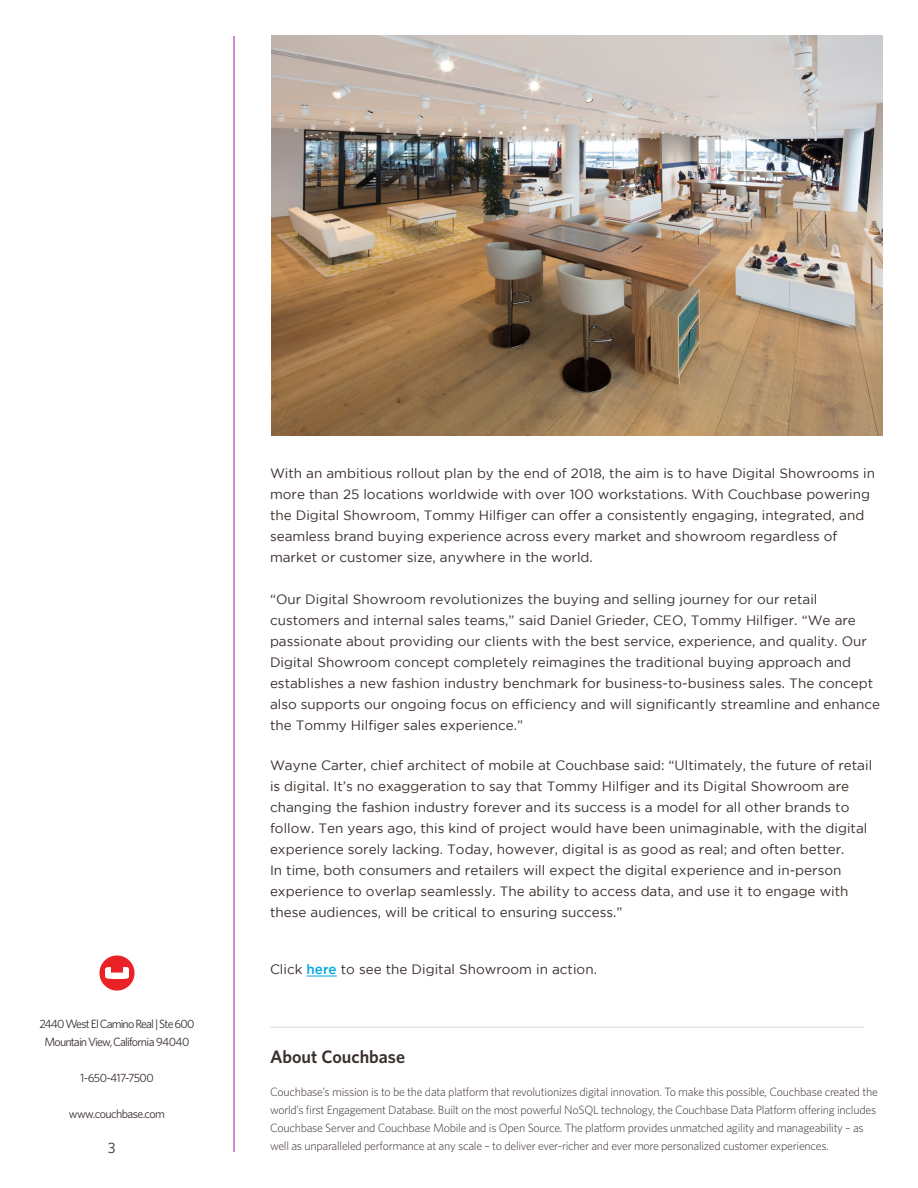
<style>
.page{position:relative;width:918px;height:1188px;background:#fff}
.page>*{position:absolute;margin:0;border:0;box-sizing:border-box;transform-origin:0 0}
.t1{font:600 18px "Whitney";color:#392f2c}
.t2{font:15px "Whitney";color:#392f2c}
.t3{font:13.5px/21px "Gotham";color:#392f2c}
.t4{font:300 12px/18px "Whitney";letter-spacing:-.02em;color:#392f2c}
.t5{font:12px/18px "Whitney";letter-spacing:-.07em;color:#392f2c;text-align:center}
.t6{font:12px "Whitney";letter-spacing:-.05em;color:#392f2c}
.s1{font-weight:500;color:#00a9de}
</style>
<div class="page">
<div style="left:99px;top:955px;width:36px;height:36px;background:#eb2225;border-radius:50%"></div>
<svg style="left:105px;top:967px;width:24px;height:12px"></svg>
<hr style="left:270px;top:1027px;width:594px;height:1px;background:#000">
<hr style="left:307px;top:976px;width:30px;height:1px;background:#00a9de">
<img style="left:271px;top:36px;width:611px;height:399px">
<p class="t5" style="left:39px;top:1014px;width:157px">2440 West El Camino Real | Ste 600<br>Mountain View, California 94040</p>
<p class="t6" style="left:80px;top:1069px;width:75px">1-650-417-7500</p>
<p class="t6" style="left:69px;top:1105px;width:98px">www.couchbase.com</p>
<p class="t2" style="left:108px;top:1138px;width:9px">3</p>
<p class="t3" style="left:270px;top:462px;width:607px">With an ambitious rollout plan by the end of 2018, the aim is to have Digital Showrooms in more than 25 locations worldwide with over 100 workstations. With Couchbase powering the Digital Showroom, Tommy Hilfiger can offer a consistently engaging, integrated, and seamless brand buying experience across every market and showroom regardless of market or customer size, anywhere in the world.</p>
<p class="t3" style="left:270px;top:588px;width:612px">“Our Digital Showroom revolutionizes the buying and selling journey for our retail customers and internal sales teams,” said Daniel Grieder, CEO, Tommy Hilfiger. “We are passionate about providing our clients with the best service, experience, and quality. Our Digital Showroom concept completely reimagines the traditional buying approach and establishes a new fashion industry benchmark for business-to-business sales. The concept also supports our ongoing focus on efficiency and will significantly streamline and enhance the Tommy Hilfiger sales experience.”</p>
<p class="t3" style="left:270px;top:755px;width:604px">Wayne Carter, chief architect of mobile at Couchbase said: “Ultimately, the future of retail is digital. It’s no exaggeration to say that Tommy Hilfiger and its Digital Showroom are changing the fashion industry forever and its success is a model for all other brands to follow. Ten years ago, this kind of project would have been unimaginable, with the digital experience sorely lacking. Today, however, digital is as good as real; and often better.<br>In time, both consumers and retailers will expect the digital experience and in-person experience to overlap seamlessly. The ability to access data, and use it to engage with these audiences, will be critical to ensuring success.”</p>
<p class="t3" style="left:270px;top:959px;width:328px">Click <span class="s1">here</span> to see the Digital Showroom in action.</p>
<h1 class="t1" style="left:270px;top:1045px;width:137px">About Couchbase</h1>
<p class="t4" style="left:270px;top:1082px;width:609px">Couchbase’s mission is to be the data platform that revolutionizes digital innovation. To make this possible, Couchbase created the world’s first Engagement Database. Built on the most powerful NoSQL technology, the Couchbase Data Platform offering includes Couchbase Server and Couchbase Mobile and is Open Source. The platform provides unmatched agility and manageability – as well as unparalleled performance at any scale – to deliver ever-richer and ever more personalized customer experiences.</p>
</div>
